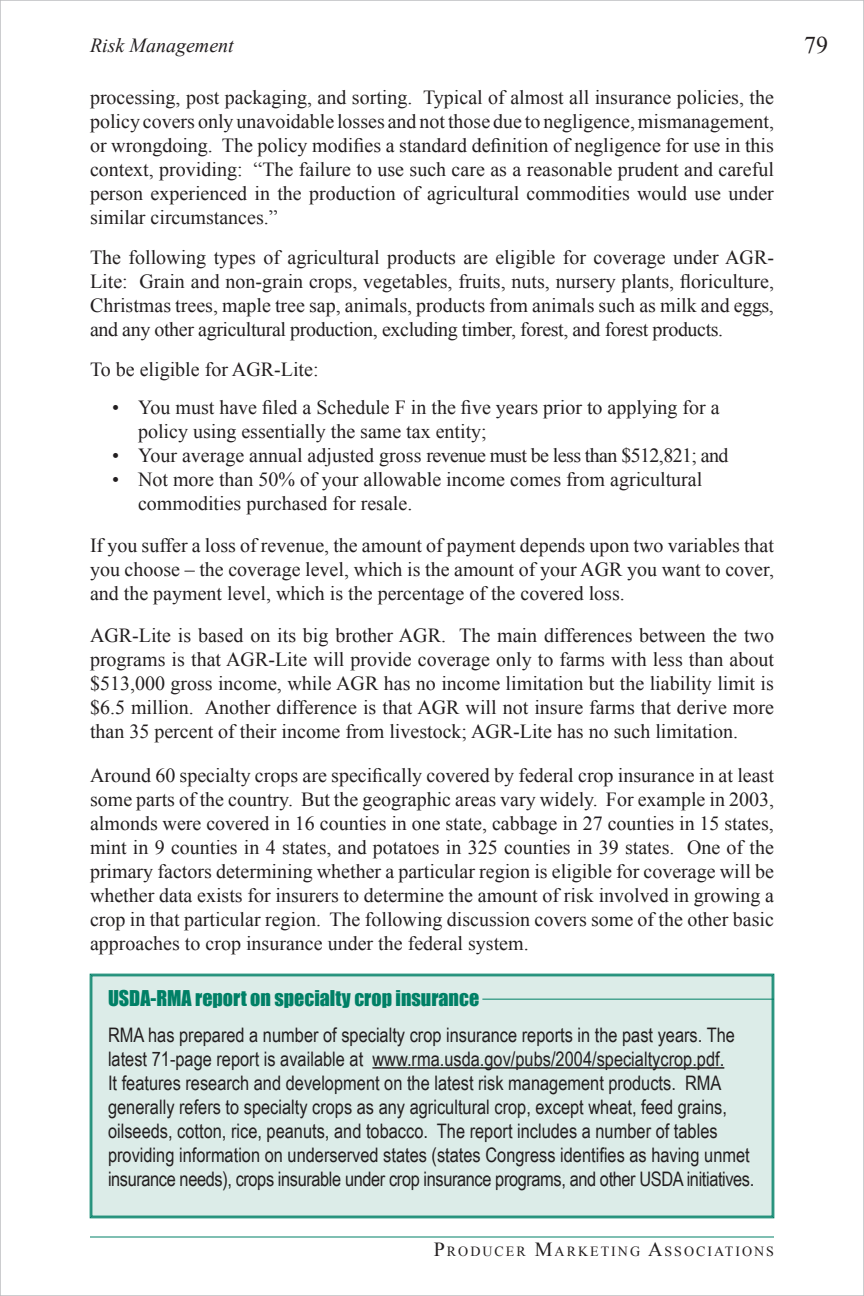
<style>
.page{position:relative;width:864px;height:1296px;background:#fff}
.page>*{position:absolute;margin:0;border:0;box-sizing:border-box;transform-origin:0 0}
.t1{font:24px "Times New Roman";color:#231f20}
.t2{font:20px/24px "Times New Roman";color:#231f20;text-align:justify}
.t3{font:20px/24px "Arial Narrow";color:#231f20}
.t4{font:20px "Impact";color:#008066}
.t5{font:italic 20px "Times New Roman";color:#231f20}
.t6{font:14px "Times New Roman";letter-spacing:.145em;color:#231f20}
.s1{font-size:20px}
</style>
<div class="page">
<hr style="left:90px;top:1236px;width:684px;height:2px;background:#008066">
<div style="left:90px;top:974px;width:684px;height:244px;background:#dcece8"></div>
<hr style="left:372px;top:1067px;width:352px;height:2px;background:#231f20">
<hr style="left:482px;top:999px;width:292px;height:1px;background:#008066">
<p class="t5" style="left:90px;top:32px;width:145px">Risk Management</p>
<p class="t1" style="left:804px;top:28px;width:25px">79</p>
<p class="t2" style="left:90px;top:85px;width:686px">processing, post packaging, and sorting. Typical of almost all insurance policies, the policy covers only unavoidable losses and not those due to negligence, mismanagement, or wrongdoing. The policy modifies a standard definition of negligence for use in this context, providing: “The failure to use such care as a reasonable prudent and careful person experienced in the production of agricultural commodities would use under similar circumstances.”</p>
<p class="t2" style="left:90px;top:245px;width:686px">The following types of agricultural products are eligible for coverage under AGR-Lite: Grain and non-grain crops, vegetables, fruits, nuts, nursery plants, floriculture, Christmas trees, maple tree sap, animals, products from animals such as milk and eggs, and any other agricultural production, excluding timber, forest, and forest products.</p>
<p class="t2" style="left:90px;top:357px;width:230px">To be eligible for AGR-Lite:</p>
<p class="t2" style="left:138px;top:395px;width:583px;text-indent:-26px">• You must have filed a Schedule F in the five years prior to applying for a policy using essentially the same tax entity;</p>
<p class="t2" style="left:112px;top:443px;width:618px">• Your average annual adjusted gross revenue must be less than $512,821; and</p>
<p class="t2" style="left:138px;top:467px;width:566px;text-indent:-26px">• Not more than 50% of your allowable income comes from agricultural commodities purchased for resale.</p>
<p class="t2" style="left:90px;top:533px;width:686px">If you suffer a loss of revenue, the amount of payment depends upon two variables that you choose – the coverage level, which is the amount of your AGR you want to cover, and the payment level, which is the percentage of the covered loss.</p>
<p class="t2" style="left:90px;top:623px;width:686px">AGR-Lite is based on its big brother AGR. The main differences between the two programs is that AGR-Lite will provide coverage only to farms with less than about $513,000 gross income, while AGR has no income limitation but the liability limit is $6.5 million. Another difference is that AGR will not insure farms that derive more than 35 percent of their income from livestock; AGR-Lite has no such limitation.</p>
<p class="t2" style="left:90px;top:763px;width:686px">Around 60 specialty crops are specifically covered by federal crop insurance in at least some parts of the country. But the geographic areas vary widely. For example in 2003, almonds were covered in 16 counties in one state, cabbage in 27 counties in 15 states, mint in 9 counties in 4 states, and potatoes in 325 counties in 39 states. One of the primary factors determining whether a particular region is eligible for coverage will be whether data exists for insurers to determine the amount of risk involved in growing a crop in that particular region. The following discussion covers some of the other basic approaches to crop insurance under the federal system.</p>
<p class="t4" style="left:108px;top:982px;width:373px">USDA-RMA report on specialty crop insurance</p>
<p class="t3" style="left:108px;top:1022px;width:648px">RMA has prepared a number of specialty crop insurance reports in the past years. The latest 71-page report is available at www.rma.usda.gov/pubs/2004/specialtycrop.pdf.<br>It features research and development on the latest risk management products. RMA generally refers to specialty crops as any agricultural crop, except wheat, feed grains, oilseeds, cotton, rice, peanuts, and tobacco. The report includes a number of tables providing information on underserved states (states Congress identifies as having unmet insurance needs), crops insurable under crop insurance programs, and other USDA initiatives.</p>
<p class="t6" style="left:434px;top:1242px;width:342px"><span class="s1">P</span>RODUCER <span class="s1">M</span>ARKETING <span class="s1">A</span>SSOCIATIONS</p>
</div>
